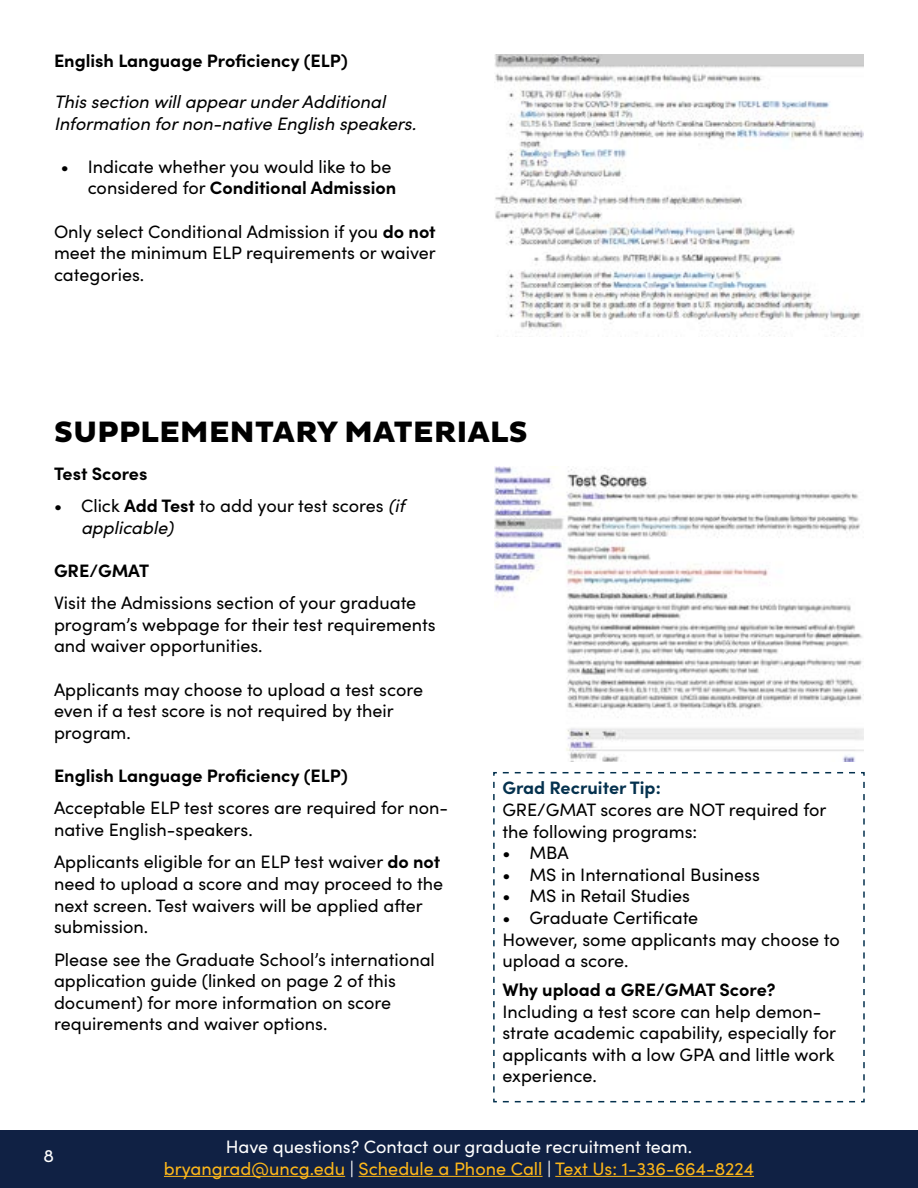
<style>
.page{position:relative;width:918px;height:1188px;background:#fff}
.page>*{position:absolute;margin:0;border:0;box-sizing:border-box;transform-origin:0 0}
.t1{font:800 30px "Pluto Sans";letter-spacing:.015em;color:#000}
.t2{font:18px/21.6px "Sofia Pro";color:#000}
.t3{font:18px/21.6px "Sofia Pro";color:#fdb71a;text-align:center}
.t4{font:700 18px "Sofia Pro";color:#000}
.t5{font:italic 18px/21.6px "Sofia Pro";color:#000}
.t6{font:700 18px "Sofia Pro";color:#04314e}
.t7{font:18px "Sofia Pro";color:#fff}
.s1{font-weight:700}
.s2{font-style:italic}
.s3{color:#fff}
</style>
<div class="page">
<div style="left:0;top:1130px;width:918px;height:58px;background:#102144"></div>
<hr style="left:164px;top:1176px;width:181px;height:1px;background:#fdb71a">
<hr style="left:359px;top:1176px;width:184px;height:1px;background:#fdb71a">
<hr style="left:555px;top:1176px;width:199px;height:1px;background:#fdb71a">
<img style="left:495px;top:467px;width:368px;height:294px">
<img style="left:495px;top:54px;width:369px;height:283px">
<svg style="left:493px;top:772px;width:372px;height:331px"></svg>
<p class="t4" style="left:54px;top:47px;width:295px">English Language Proficiency (ELP)</p>
<p class="t5" style="left:54px;top:90px;width:364px">This section will appear under Additional<br>Information for non-native English speakers.</p>
<p class="t2" style="left:61px;top:155px;width:337px;text-align:right">• Indicate whether you would like to be considered for <span class="s1">Conditional Admission</span></p>
<p class="t2" style="left:54px;top:220px;width:383px;text-align:justify">Only select Conditional Admission if you <span class="s1">do not </span>meet the minimum ELP requirements or waiver categories.</p>
<h1 class="t1" style="left:54px;top:415px;width:475px">SUPPLEMENTARY MATERIALS</h1>
<p class="t4" style="left:54px;top:459px;width:95px">Test Scores</p>
<p class="t2" style="left:81px;top:494px;width:325px;text-indent:-27px">• Click <span class="s1">Add Test</span> to add your test scores <span class="s2">(if applicable)</span></p>
<p class="t4" style="left:54px;top:557px;width:97px">GRE/GMAT</p>
<p class="t2" style="left:54px;top:591px;width:383px">Visit the Admissions section of your graduate program’s webpage for their test requirements and waiver opportunities.</p>
<p class="t2" style="left:54px;top:678px;width:371px">Applicants may choose to upload a test score even if a test score is not required by their program.</p>
<p class="t4" style="left:54px;top:762px;width:295px">English Language Proficiency (ELP)</p>
<p class="t2" style="left:54px;top:796px;width:396px">Acceptable ELP test scores are required for non&shy;native English-speakers.</p>
<p class="t2" style="left:54px;top:850px;width:391px">Applicants eligible for an ELP test waiver <span class="s1">do not </span>need to upload a score and may proceed to the next screen. Test waivers will be applied after submission.</p>
<p class="t2" style="left:54px;top:948px;width:382px">Please see the Graduate School’s international application guide (linked on page 2 of this document) for more information on score requirements and waiver options.</p>
<p class="t6" style="left:502px;top:774px;width:160px">Grad Recruiter Tip:</p>
<p class="t2" style="left:502px;top:798px;width:326px">GRE/GMAT scores are NOT required for the following programs:</p>
<p class="t2" style="left:502px;top:841px;width:68px">• MBA</p>
<p class="t2" style="left:502px;top:863px;width:259px">• MS in International Business</p>
<p class="t2" style="left:502px;top:884px;width:189px">• MS in Retail Studies</p>
<p class="t2" style="left:502px;top:906px;width:339px">• Graduate Certificate<br>However, some applicants may choose to upload a score.</p>
<p class="t4" style="left:502px;top:976px;width:275px">Why upload a GRE/GMAT Score?</p>
<p class="t2" style="left:502px;top:1000px;width:335px">Including a test score can help demon&shy;strate academic capability, especially for applicants with a low GPA and little work experience.</p>
<p class="t7" style="left:43px;top:1143px;width:12px">8</p>
<p class="t3" style="left:164px;top:1135px;width:592px"><span class="s3">Have questions? Contact our graduate recruitment team. </span>bryangrad@uncg.edu <span class="s3">|</span> Schedule a Phone Call <span class="s3">|</span> Text Us: 1-336-664-8224</p>
</div>
